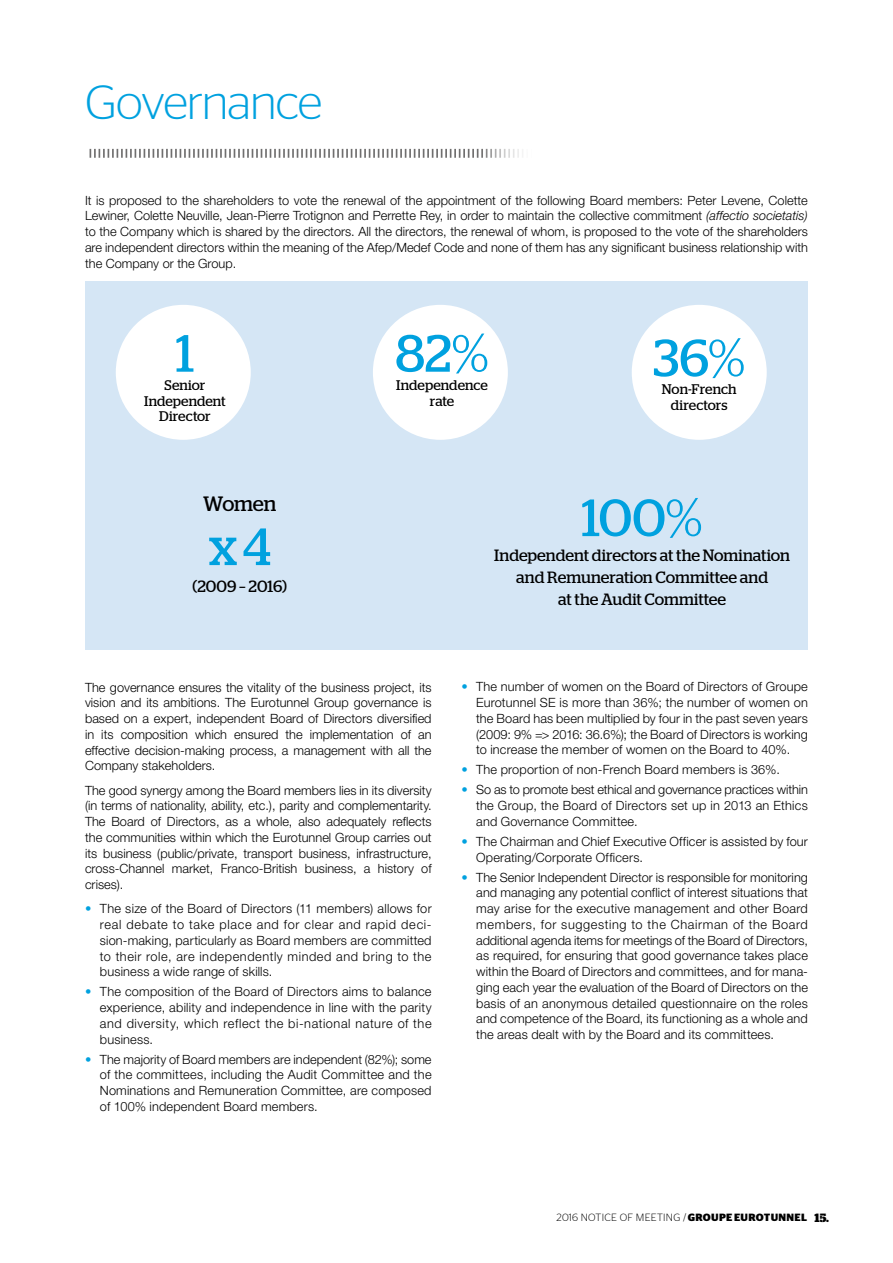
<style>
.page{position:relative;width:893px;height:1263px;background:#fff}
.page>*{position:absolute;margin:0;border:0;box-sizing:border-box;transform-origin:0 0}
.t1{font:52.35px "Stag";letter-spacing:-.005em;color:#00a1df}
.t2{font:300 48px "Stag Sans";letter-spacing:-.02em;color:#00a1df}
.t3{font:20.85px "Stag";letter-spacing:-.01em;color:#000}
.t4{font:16.35px/22.4px "Stag";letter-spacing:-.005em;color:#000;text-align:center}
.t5{font:13.95px/15.8px "Stag";color:#000;text-align:center}
.t6{font:300 12.75px/15.8px "Helvetica Neue LT Std";letter-spacing:.01em;color:#000;text-align:justify}
.t7{font:300 10.5px "Stag Sans";letter-spacing:.025em;color:#000}
.s1{font-style:italic}
.s2{font-weight:300}
.s3{color:#00a1df}
.s4{font-weight:700}
.s5{font-family:"Stag Stencil";font-weight:700;font-size:12px}
</style>
<div class="page">
<div style="left:85px;top:281px;width:723px;height:369px;background:#d5e6f5"></div>
<div style="left:373px;top:305px;width:135px;height:135px;background:#fff;border-radius:50%"></div>
<div style="left:116px;top:305px;width:135px;height:135px;background:#fff;border-radius:50%"></div>
<div style="left:632px;top:305px;width:135px;height:135px;background:#fff;border-radius:50%"></div>
<svg style="left:90px;top:149px;width:433px;height:9px"></svg>
<h2 class="t2" style="left:85px;top:76px;width:239px">Governance</h2>
<p class="t6" style="left:85px;top:192px;width:724px">It is proposed to the shareholders to vote the renewal of the appointment of the following Board members: Peter Levene, Colette Lewiner, Colette Neuville, Jean-Pierre Trotignon and Perrette Rey, in order to maintain the collective commitment <span class="s1">(affectio societatis) </span>to the Company which is shared by the directors. All the directors, the renewal of whom, is proposed to the vote of the shareholders are independent directors within the meaning of the Afep/Medef Code and none of them has any significant business relationship with the Company or the Group.</p>
<h1 class="t1" style="left:176px;top:323px;width:20px">1</h1>
<p class="t5" style="left:144px;top:377px;width:83px">Senior<br>Independent<br>Director</p>
<h3 class="t3" style="left:203px;top:491px;width:75px">Women</h3>
<h1 class="t1" style="left:209px;top:516px;width:64px">x 4</h1>
<p class="t4" style="left:192px;top:575px;width:96px">(2009 – 2016)</p>
<h1 class="t1" style="left:395px;top:323px;width:95px">82<span class="s2">%</span></h1>
<p class="t5" style="left:396px;top:377px;width:93px">Independence rate</p>
<h1 class="t1" style="left:653px;top:328px;width:94px">36<span class="s2">%</span></h1>
<p class="t5" style="left:662px;top:382px;width:76px">Non-French directors</p>
<h1 class="t1" style="left:581px;top:487px;width:123px">100<span class="s2">%</span></h1>
<p class="t4" style="left:494px;top:544px;width:297px">Independent directors at the Nomination and Remuneration Committee and<br>at the Audit Committee</p>
<p class="t6" style="left:85px;top:679px;width:348px">The governance ensures the vitality of the business project, its vision and its ambitions. The Eurotunnel Group governance is based on a expert, independent Board of Directors diversified in its composition which ensured the implementation of an effective decision-making process, a management with all the Company stakeholders.</p>
<p class="t6" style="left:85px;top:782px;width:348px">The good synergy among the Board members lies in its diversity (in terms of nationality, ability, etc.), parity and complementarity.<br>The Board of Directors, as a whole, also adequately reflects the communities within which the Eurotunnel Group carries out its business (public/private, transport business, infrastructure, cross-Channel market, Franco-British business, a history of crises).</p>
<p class="t6" style="left:100px;top:900px;width:333px;text-indent:-15px"><span class="s3">•</span> The size of the Board of Directors (11 members) allows for real debate to take place and for clear and rapid deci&shy;sion‑making, particularly as Board members are committed to their role, are independently minded and bring to the business a wide range of skills.</p>
<p class="t6" style="left:100px;top:983px;width:333px;text-indent:-15px"><span class="s3">•</span> The composition of the Board of Directors aims to balance experience, ability and independence in line with the parity and diversity, which reflect the bi-national nature of the business.</p>
<p class="t6" style="left:100px;top:1051px;width:333px;text-indent:-15px"><span class="s3">•</span> The majority of Board members are independent (82%); some of the committees, including the Audit Committee and the Nominations and Remuneration Committee, are composed of 100% independent Board members.</p>
<p class="t6" style="left:476px;top:679px;width:333px;text-indent:-15px"><span class="s3">•</span> The number of women on the Board of Directors of Groupe Eurotunnel SE is more than 36%; the number of women on the Board has been multiplied by four in the past seven years (2009: 9% =&gt; 2016: 36.6%); the Board of Directors is working to increase the member of women on the Board to 40%.</p>
<p class="t6" style="left:461px;top:762px;width:320px"><span class="s3">•</span> The proportion of non-French Board members is 36%.</p>
<p class="t6" style="left:476px;top:782px;width:333px;text-indent:-15px"><span class="s3">•</span> So as to promote best ethical and governance practices within the Group, the Board of Directors set up in 2013 an Ethics and Governance Committee.</p>
<p class="t6" style="left:476px;top:833px;width:333px;text-indent:-15px"><span class="s3">•</span> The Chairman and Chief Executive Officer is assisted by four<br>Operating/Corporate Officers.</p>
<p class="t6" style="left:476px;top:869px;width:333px;text-indent:-15px"><span class="s3">•</span> The Senior Independent Director is responsible for monitoring and managing any potential conflict of interest situations that may arise for the executive management and other Board members, for suggesting to the Chairman of the Board additional agenda items for meetings of the Board of Directors, as required, for ensuring that good governance takes place within the Board of Directors and committees, and for mana&shy;ging each year the evaluation of the Board of Directors on the basis of an anonymous detailed questionnaire on the roles and competence of the Board, its functioning as a whole and the areas dealt with by the Board and its committees.</p>
<p class="t7" style="left:557px;top:1212px;width:274px">2016 NOTICE OF MEETING / <span class="s4">GROUPE EUROTUNNEL</span> <span class="s5">15.</span></p>
</div>
